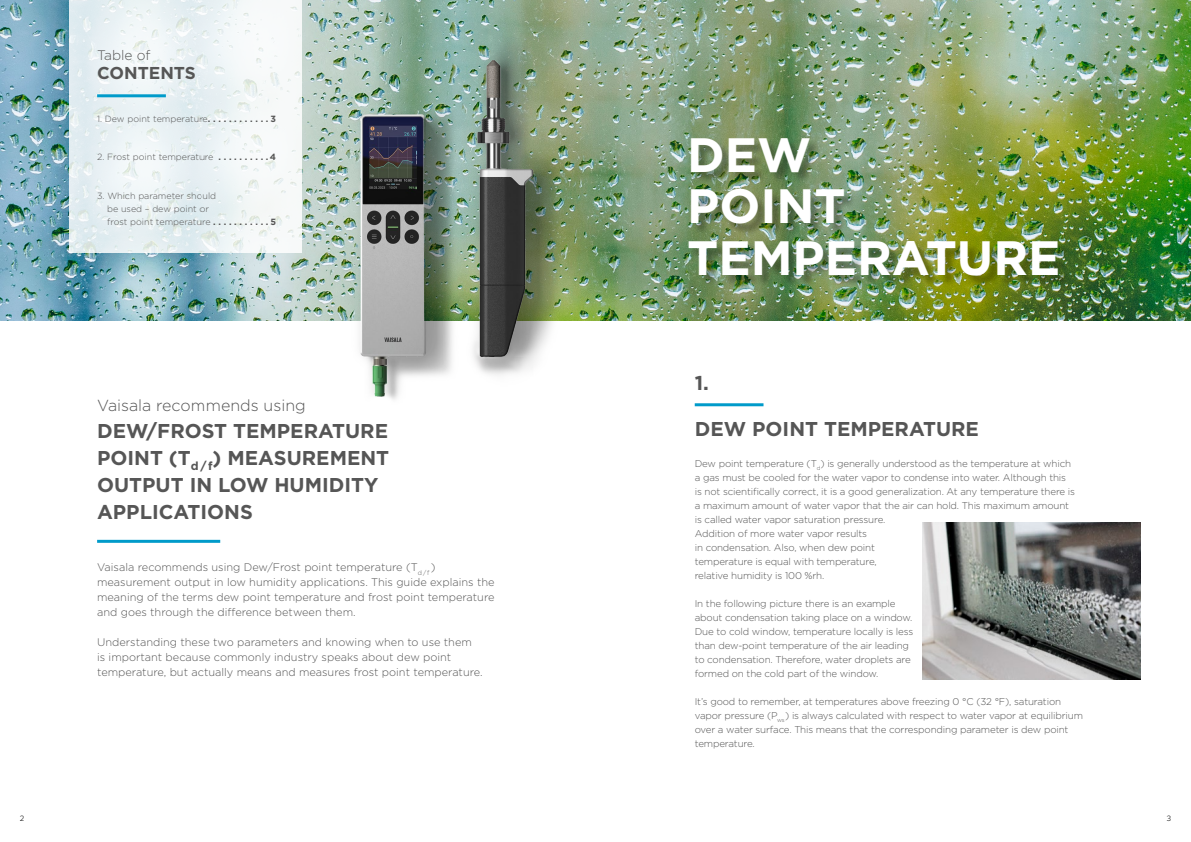
<style>
.page{position:relative;width:1191px;height:842px;background:#fff}
.page>*{position:absolute;margin:0;border:0;box-sizing:border-box;transform-origin:0 0}
.t1{font:700 48.2px/51.6px "Gotham";color:#fff}
.t2{font:700 20px/27px "Gotham";color:#565656}
.t3{font:700 17.2px "Gotham";color:#565656}
.t4{font:300 16px "Gotham";color:#565656}
.t5{font:300 13.8px "Gotham";color:#565656}
.t6{font:300 11px/15px "Gotham";color:#565656}
.t7{font:300 9.8px/14px "Gotham";letter-spacing:-.015em;color:#565656}
.t8{font:300 9px/13px "Gotham";color:#565656}
.t9{font:700 9px "Gotham";color:#565656}
.t10{font:300 8px "Proxima Nova";color:#000}
.s1{font-weight:700}
</style>
<div class="page">
<img style="left:0;top:0;width:1191px;height:321px">
<hr style="left:694px;top:403px;width:69px;height:3px;background:#009bca">
<img style="left:922px;top:522px;width:218px;height:158px">
<svg style="left:69px;top:0;width:232px;height:253px;fill:#e8f0f3"></svg>
<hr style="left:97px;top:94px;width:69px;height:3px;background:#009bca">
<hr style="left:97px;top:540px;width:123px;height:3px;background:#009bca">
<div style="left:690px;top:139px;width:380px;height:149px;background:#000;opacity:.3"></div>
<img style="left:201px;top:6px;width:481px;height:394px">
<h3 class="t5" style="left:97px;top:46px;width:55px">Table of</h3>
<h3 class="t3" style="left:97px;top:62px;width:100px">CONTENTS</h3>
<p class="t8" style="left:97px;top:112px;width:115px">1. Dew point temperature<span class="s1">............</span></p>
<p class="t9" style="left:270px;top:112px;width:7px">3</p>
<p class="t8" style="left:97px;top:150px;width:123px">2. Frost point temperature <span class="s1">..........</span></p>
<p class="t9" style="left:270px;top:151px;width:8px">4</p>
<p class="t8" style="left:107px;top:189px;width:111px;text-indent:-10px">3. Which parameter should be used – dew point or frost point temperature<span class="s1">...........</span></p>
<p class="t9" style="left:270px;top:215px;width:7px">5</p>
<h3 class="t4" style="left:97px;top:395px;width:210px">Vaisala recommends using</h3>
<h2 class="t2" style="left:97px;top:418px;width:294px">DEW/FROST TEMPERATURE<br>POINT (T<sub>d/f</sub>) MEASUREMENT<br>OUTPUT IN LOW HUMIDITY<br>APPLICATIONS</h2>
<p class="t6" style="left:97px;top:559px;width:399px">Vaisala recommends using Dew/Frost point temperature (T<sub>d</sub> <sub>/</sub> <sub>f</sub> ) measurement output in low humidity applications. This guide explains the meaning of the terms dew point temperature and frost point temperature and goes through the difference between them.</p>
<p class="t6" style="left:97px;top:634px;width:387px">Understanding these two parameters and knowing when to use them is important because commonly industry speaks about dew point temperature, but actually means and measures frost point temperature.</p>
<h1 class="t1" style="left:687px;top:129px;width:375px">DEW<br>POINT<br>TEMPERATURE</h1>
<h2 class="t2" style="left:694px;top:369px;width:16px">1.</h2>
<h2 class="t2" style="left:694px;top:415px;width:286px">DEW POINT TEMPERATURE</h2>
<p class="t7" style="left:694px;top:456px;width:382px">Dew point temperature (T<sub>d</sub>) is generally understood as the temperature at which a gas must be cooled for the water vapor to condense into water. Although this is not scientifically correct, it is a good generalization. At any temperature there is a maximum amount of water vapor that the air can hold. This maximum amount is called water vapor saturation pressure.<br>Addition of more water vapor results<br>in condensation. Also, when dew point<br>temperature is equal with temperature,<br>relative humidity is 100 %rh.</p>
<p class="t7" style="left:694px;top:596px;width:220px">In the following picture there is an example about condensation taking place on a window.<br>Due to cold window, temperature locally is less than dew-point temperature of the air leading to condensation. Therefore, water droplets are formed on the cold part of the window.</p>
<p class="t7" style="left:694px;top:694px;width:390px">It’s good to remember, at temperatures above freezing 0 °C (32 °F), saturation vapor pressure (P<sub>ws</sub>) is always calculated with respect to water vapor at equilibrium over a water surface. This means that the corresponding parameter is dew point temperature.</p>
<p class="t10" style="left:20px;top:814px;width:6px">2</p>
<p class="t10" style="left:1166px;top:814px;width:6px">3</p>
</div>
